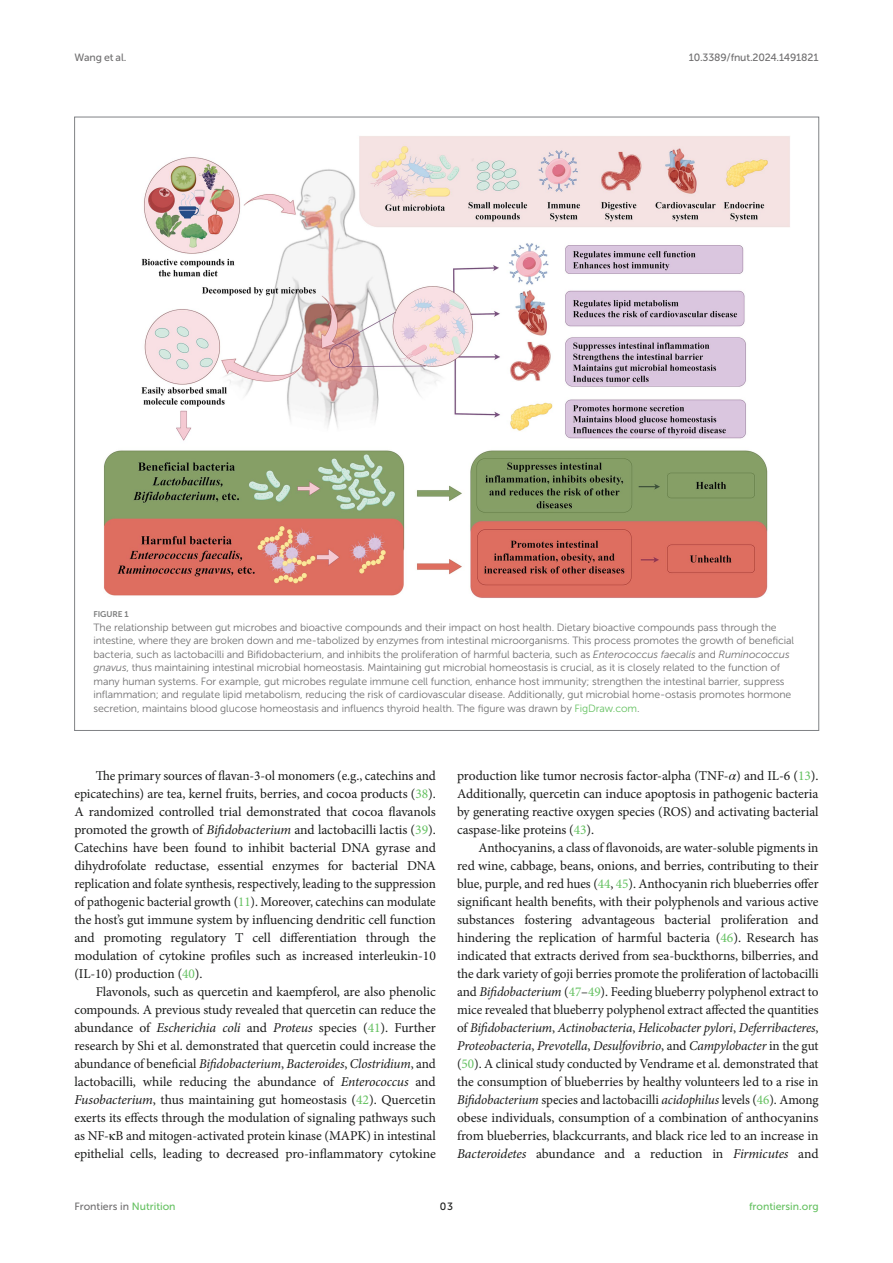
<style>
.page{position:relative;width:893px;height:1263px;background:#fff}
.page>*{position:absolute;margin:0;border:0;box-sizing:border-box;transform-origin:0 0}
.TEXT{font:13.5px/18px "Minion Pro";letter-spacing:-.005em;color:#1b1c1b;text-align:justify}
.FIG_LEG{font:10.5px/13.5px "Museo Sans 300";letter-spacing:-.01em;color:#706f70}
.t1{font:10.5px "Museo Sans 500";letter-spacing:-.015em;color:#706f70}
.t2{font:10.5px "Museo Sans 500";color:#65c161}
.t3{font:10.5px "Museo Sans 500";color:#1b1c1b}
.FIG_HD{font:8.25px "Museo Sans 700";letter-spacing:-.01em;color:#7e7f7f}
.s1{font-style:italic}
.s2{color:#65c161}
.s3{font-family:"STIX General"}
.s4{font-family:"STIX General";font-style:italic}
</style>
<div class="page">
<img style="left:103px;top:136px;width:687px;height:462px">
<p class="t1" style="left:74px;top:51px;width:53px">Wang et al.</p>
<p class="t1" style="left:689px;top:51px;width:131px">10.3389/fnut.2024.1491821</p>
<p class="FIG_HD" style="left:94px;top:610px;width:37px">FIGURE 1</p>
<p class="FIG_LEG" style="left:94px;top:620px;width:702px">The relationship between gut microbes and bioactive compounds and their impact on host health. Dietary bioactive compounds pass through the intestine, where they are broken down and me-tabolized by enzymes from intestinal microorganisms. This process promotes the growth of beneficial bacteria, such as lactobacilli and Bifidobacterium, and inhibits the proliferation of harmful bacteria, such as <span class="s1">Enterococcus faecalis</span> and <span class="s1">Ruminococcus gnavus</span>, thus maintaining intestinal microbial homeostasis. Maintaining gut microbial homeostasis is crucial, as it is closely related to the function of many human systems. For example, gut microbes regulate immune cell function, enhance host immunity; strengthen the intestinal barrier, suppress inflammation; and regulate lipid metabolism, reducing the risk of cardiovascular disease. Additionally, gut microbial home-ostasis promotes hormone secretion, maintains blood glucose homeostasis and influencs thyroid health. The figure was drawn by <span class="s2">FigDraw.com</span>.</p>
<p class="TEXT" style="left:74px;top:767px;width:363px;text-indent:21px">The primary sources of flavan-3-ol monomers (e.g., catechins and epicatechins) are tea, kernel fruits, berries, and cocoa products (<span class="s2">38</span>).<br>A randomized controlled trial demonstrated that cocoa flavanols promoted the growth of <span class="s1">Bifidobacterium</span> and lactobacilli lactis (<span class="s2">39</span>).<br>Catechins have been found to inhibit bacterial DNA gyrase and dihydrofolate reductase, essential enzymes for bacterial DNA replication and folate synthesis, respectively, leading to the suppression of pathogenic bacterial growth (<span class="s2">11</span>). Moreover, catechins can modulate the host’s gut immune system by influencing dendritic cell function and promoting regulatory T cell differentiation through the modulation of cytokine profiles such as increased interleukin-10 (IL-10) production (<span class="s2">40</span>).</p>
<p class="TEXT" style="left:74px;top:983px;width:363px;text-indent:21px">Flavonols, such as quercetin and kaempferol, are also phenolic compounds. A previous study revealed that quercetin can reduce the abundance of <span class="s1">Escherichia coli</span> and <span class="s1">Proteus</span> species (<span class="s2">41</span>). Further research by Shi et al. demonstrated that quercetin could increase the abundance of beneficial <span class="s1">Bifidobacterium</span>, <span class="s1">Bacteroides</span>, <span class="s1">Clostridium</span>, and lactobacilli, while reducing the abundance of <span class="s1">Enterococcus</span> and <span class="s1">Fusobacterium</span>, thus maintaining gut homeostasis (<span class="s2">42</span>). Quercetin exerts its effects through the modulation of signaling pathways such as NF-<span class="s3">κ</span>B and mitogen-activated protein kinase (MAPK) in intestinal epithelial cells, leading to decreased pro-inflammatory cytokine</p>
<p class="TEXT" style="left:457px;top:767px;width:363px">production like tumor necrosis factor-alpha (TNF-<span class="s4">α</span>) and IL-6 (<span class="s2">13</span>).<br>Additionally, quercetin can induce apoptosis in pathogenic bacteria by generating reactive oxygen species (ROS) and activating bacterial caspase-like proteins (<span class="s2">43</span>).</p>
<p class="TEXT" style="left:457px;top:839px;width:363px;text-indent:21px">Anthocyanins, a class of flavonoids, are water-soluble pigments in red wine, cabbage, beans, onions, and berries, contributing to their blue, purple, and red hues (<span class="s2">44</span>, <span class="s2">45</span>). Anthocyanin rich blueberries offer significant health benefits, with their polyphenols and various active substances fostering advantageous bacterial proliferation and hindering the replication of harmful bacteria (<span class="s2">46</span>). Research has indicated that extracts derived from sea-buckthorns, bilberries, and the dark variety of goji berries promote the proliferation of lactobacilli and <span class="s1">Bifidobacterium</span> (<span class="s2">47</span>–<span class="s2">49</span>). Feeding blueberry polyphenol extract to mice revealed that blueberry polyphenol extract affected the quantities of <span class="s1">Bifidobacterium</span>, <span class="s1">Actinobacteria</span>, <span class="s1">Helicobacter pylori</span>, <span class="s1">Deferribacteres</span>, <span class="s1">Proteobacteria</span>, <span class="s1">Prevotella</span>, <span class="s1">Desulfovibrio</span>, and <span class="s1">Campylobacter</span> in the gut (<span class="s2">50</span>). A clinical study conducted by Vendrame et al. demonstrated that the consumption of blueberries by healthy volunteers led to a rise in <span class="s1">Bifidobacterium</span> species and lactobacilli <span class="s1">acidophilus</span> levels (<span class="s2">46</span>). Among obese individuals, consumption of a combination of anthocyanins from blueberries, blackcurrants, and black rice led to an increase in <span class="s1">Bacteroidetes</span> abundance and a reduction in <span class="s1">Firmicutes</span> and</p>
<p class="t1" style="left:74px;top:1200px;width:103px">Frontiers in <span class="s2">Nutrition</span></p>
<p class="t3" style="left:440px;top:1200px;width:15px">03</p>
<p class="t2" style="left:749px;top:1200px;width:71px">frontiersin.org</p>
</div>
